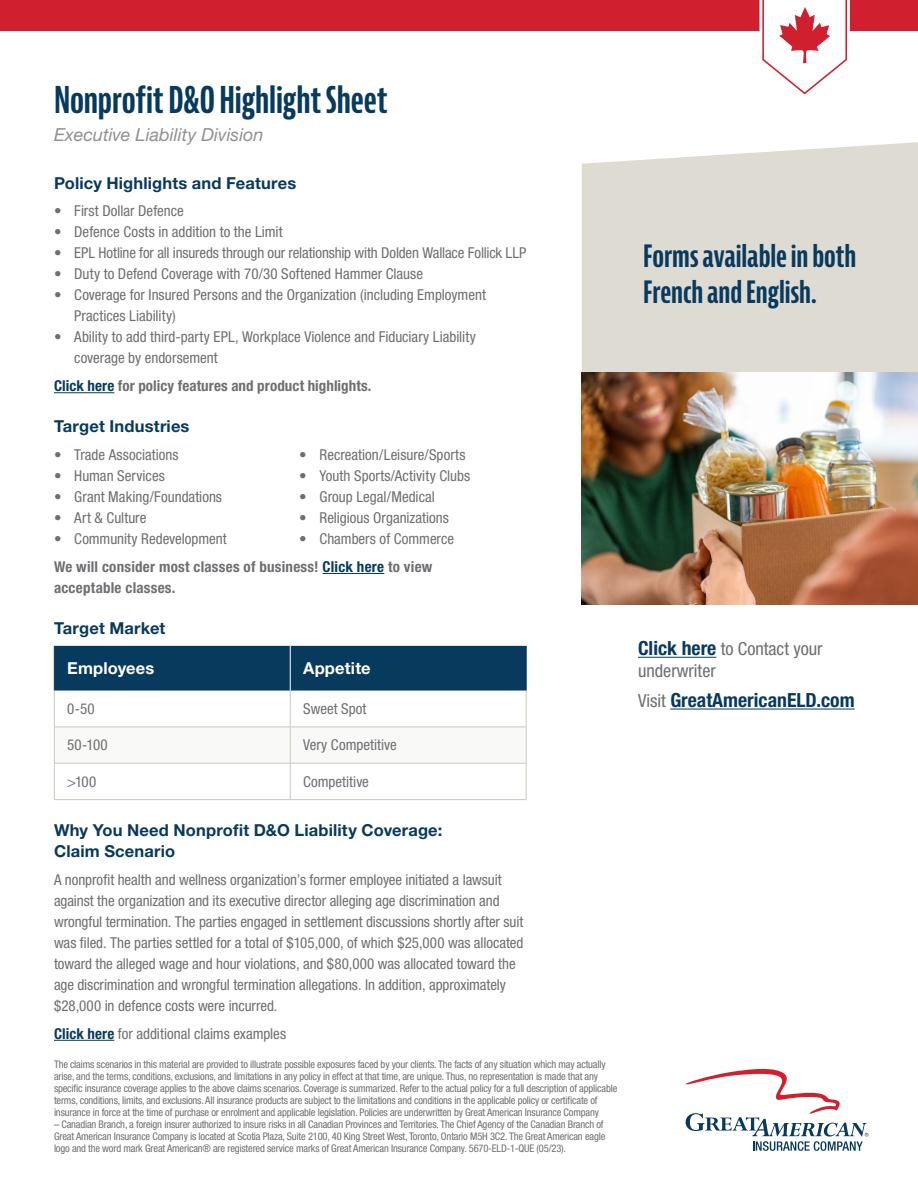
<style>
.page{position:relative;width:918px;height:1188px;background:#fff}
.page>*{position:absolute;margin:0;border:0;box-sizing:border-box;transform-origin:0 0}
.t1{font:700 extra-condensed 36px "Bernina Sans";letter-spacing:-.005em;color:#083a5e}
.t2{font:700 extra-condensed 30px/36px "Bernina Sans";letter-spacing:-.005em;color:#083a5e}
.t3{font:700 condensed 19.5px "Helvetica Neue LT Std";color:#083a5e}
.t4{font:condensed 18px/21.6px "Helvetica Neue LT Std";color:#6e6f72}
.t5{font:italic 18px "Helvetica Neue LT Std";color:#908f92}
.t6{font:700 16.5px/21px "Helvetica Neue LT Std";letter-spacing:.01em;color:#083a5e}
.t7{font:700 16.5px "Helvetica Neue LT Std";letter-spacing:.01em;color:#fff}
.t8{font:condensed 15px/21px "Helvetica Neue LT Std";color:#6e6f72}
.t9{font:700 condensed 15px/27.8px "Helvetica Neue LT Std";letter-spacing:.015em;color:#6e6f72}
.t10{font:condensed 10.5px/12px "Helvetica Neue LT Std";letter-spacing:-.015em;color:#6e6f72}
.s1{color:#083a5e}
.s2{font-weight:400}
.s3{font-weight:700;color:#083a5e}
.s4{font-weight:700;font-size:19.5px;color:#083a5e}
.s5{font-weight:400;font-size:18px;color:#6e6f72}
</style>
<div class="page">
<div style="left:0;top:0;width:918px;height:31px;background:#d0202f"></div>
<svg style="left:760px;top:0;width:90px;height:95px"></svg>
<div style="left:582px;top:142px;width:336px;height:231px;background:#dedbd3"></div>
<img style="left:582px;top:373px;width:336px;height:232px">
<svg style="left:685px;top:1068px;width:184px;height:83px"></svg>
<hr style="left:54px;top:392px;width:60px;height:1px;background:#083a5e">
<hr style="left:323px;top:573px;width:61px;height:1px;background:#083a5e">
<hr style="left:54px;top:1040px;width:60px;height:1px;background:#083a5e">
<div style="left:55px;top:646px;width:471px;height:45px;background:#083a5e"></div>
<svg style="left:55px;top:728px;width:471px;height:35px"></svg>
<hr style="left:54px;top:646px;width:1px;height:45px;background:#083a5e">
<hr style="left:526px;top:646px;width:1px;height:45px;background:#083a5e">
<hr style="left:290px;top:646px;width:1px;height:45px;background:#fff">
<hr style="left:54px;top:691px;width:1px;height:36px;background:#ccc8bc">
<hr style="left:290px;top:691px;width:1px;height:36px;background:#ccc8bc">
<hr style="left:526px;top:691px;width:1px;height:36px;background:#ccc8bc">
<hr style="left:54px;top:727px;width:236px;height:1px;background:#ccc8bc">
<hr style="left:54px;top:727px;width:1px;height:36px;background:#ccc8bc">
<hr style="left:290px;top:727px;width:236px;height:1px;background:#ccc8bc">
<hr style="left:290px;top:727px;width:1px;height:36px;background:#ccc8bc">
<hr style="left:526px;top:727px;width:1px;height:36px;background:#ccc8bc">
<hr style="left:54px;top:763px;width:236px;height:1px;background:#ccc8bc">
<hr style="left:54px;top:764px;width:1px;height:35px;background:#ccc8bc">
<hr style="left:290px;top:763px;width:236px;height:1px;background:#ccc8bc">
<hr style="left:290px;top:764px;width:1px;height:35px;background:#ccc8bc">
<hr style="left:526px;top:764px;width:1px;height:35px;background:#ccc8bc">
<hr style="left:54px;top:799px;width:236px;height:1px;background:#ccc8bc">
<hr style="left:290px;top:799px;width:236px;height:1px;background:#ccc8bc">
<hr style="left:638px;top:657px;width:78px;height:1px;background:#083a5e">
<hr style="left:670px;top:709px;width:185px;height:1px;background:#083a5e">
<h1 class="t1" style="left:54px;top:79px;width:335px">Nonprofit D&amp;O Highlight Sheet</h1>
<p class="t5" style="left:54px;top:124px;width:211px">Executive Liability Division</p>
<p class="t6" style="left:54px;top:172px;width:244px">Policy Highlights and Features</p>
<p class="t8" style="left:54px;top:201px;width:131px">• First Dollar Defence</p>
<p class="t8" style="left:54px;top:222px;width:230px">• Defence Costs in addition to the Limit</p>
<p class="t8" style="left:54px;top:243px;width:474px">• EPL Hotline for all insureds through our relationship with Dolden Wallace Follick LLP</p>
<p class="t8" style="left:54px;top:264px;width:371px">• Duty to Defend Coverage with 70/30 Softened Hammer Clause</p>
<p class="t8" style="left:74px;top:285px;width:413px;text-indent:-20px">• Coverage for Insured Persons and the Organization (including Employment<br>Practices Liability)</p>
<p class="t8" style="left:74px;top:327px;width:403px;text-indent:-20px">• Ability to add third-party EPL, Workplace Violence and Fiduciary Liability coverage by endorsement</p>
<p class="t9" style="left:54px;top:372px;width:319px"><span class="s1">Click here</span> for policy features and product highlights.</p>
<p class="t6" style="left:54px;top:416px;width:137px">Target Industries</p>
<p class="t8" style="left:54px;top:444px;width:126px">• Trade Associations</p>
<p class="t8" style="left:54px;top:465px;width:112px">• Human Services</p>
<p class="t8" style="left:54px;top:486px;width:170px">• Grant Making/Foundations</p>
<p class="t8" style="left:54px;top:507px;width:94px">• Art &amp; Culture</p>
<p class="t8" style="left:54px;top:528px;width:174px">• Community Redevelopment</p>
<p class="t8" style="left:299px;top:444px;width:168px">• Recreation/Leisure/Sports</p>
<p class="t8" style="left:299px;top:465px;width:172px">• Youth Sports/Activity Clubs</p>
<p class="t8" style="left:299px;top:486px;width:137px">• Group Legal/Medical</p>
<p class="t8" style="left:299px;top:507px;width:151px">• Religious Organizations</p>
<p class="t9" style="left:54px;top:525px;width:402px;text-indent:245px"><span class="s2">• Chambers of Commerce<br></span>We will consider most classes of business! <span class="s1">Click here</span> to view</p>
<p class="t9" style="left:54px;top:574px;width:123px">acceptable classes.</p>
<p class="t6" style="left:54px;top:617px;width:113px">Target Market</p>
<p class="t7" style="left:67px;top:658px;width:89px">Employees</p>
<p class="t7" style="left:303px;top:658px;width:69px">Appetite</p>
<p class="t8" style="left:67px;top:698px;width:29px">0-50</p>
<p class="t8" style="left:303px;top:698px;width:65px">Sweet Spot</p>
<p class="t8" style="left:67px;top:735px;width:42px">50-100</p>
<p class="t8" style="left:303px;top:735px;width:95px">Very Competitive</p>
<p class="t8" style="left:67px;top:771px;width:31px">&gt;100</p>
<p class="t8" style="left:303px;top:771px;width:67px">Competitive</p>
<p class="t6" style="left:54px;top:820px;width:390px">Why You Need Nonprofit D&amp;O Liability Coverage:<br>Claim Scenario</p>
<p class="t8" style="left:54px;top:869px;width:471px">A nonprofit health and wellness organization’s former employee initiated a lawsuit against the organization and its executive director alleging age discrimination and wrongful termination. The parties engaged in settlement discussions shortly after suit was filed. The parties settled for a total of $105,000, of which $25,000 was allocated toward the alleged wage and hour violations, and $80,000 was allocated toward the age discrimination and wrongful termination allegations. In addition, approximately $28,000 in defence costs were incurred.</p>
<p class="t8" style="left:54px;top:1023px;width:234px"><span class="s3">Click here</span> for additional claims examples</p>
<p class="t10" style="left:54px;top:1059px;width:565px">The claims scenarios in this material are provided to illustrate possible exposures faced by your clients. The facts of any situation which may actually arise, and the terms, conditions, exclusions, and limitations in any policy in effect at that time, are unique. Thus, no representation is made that any specific insurance coverage applies to the above claims scenarios. Coverage is summarized. Refer to the actual policy for a full description of applicable terms, conditions, limits, and exclusions. All insurance products are subject to the limitations and conditions in the applicable policy or certificate of insurance in force at the time of purchase or enrolment and applicable legislation. Policies are underwritten by Great American Insurance Company</p>
<p class="t10" style="left:54px;top:1119px;width:553px">– Canadian Branch, a foreign insurer authorized to insure risks in all Canadian Provinces and Territories. The Chief Agency of the Canadian Branch of<br>Great American Insurance Company is located at Scotia Plaza, Suite 2100, 40 King Street West, Toronto, Ontario M5H 3C2. The Great American eagle logo and the word mark Great American® are registered service marks of Great American Insurance Company. 5670-ELD-1-QUE (05/23).</p>
<h2 class="t2" style="left:643px;top:239px;width:215px">Forms available in both<br>French and English.</h2>
<p class="t4" style="left:638px;top:638px;width:186px"><span class="s4">Click here</span> to Contact your underwriter</p>
<h3 class="t3" style="left:638px;top:688px;width:218px"><span class="s5">Visit</span> GreatAmericanELD.com</h3>
</div>
